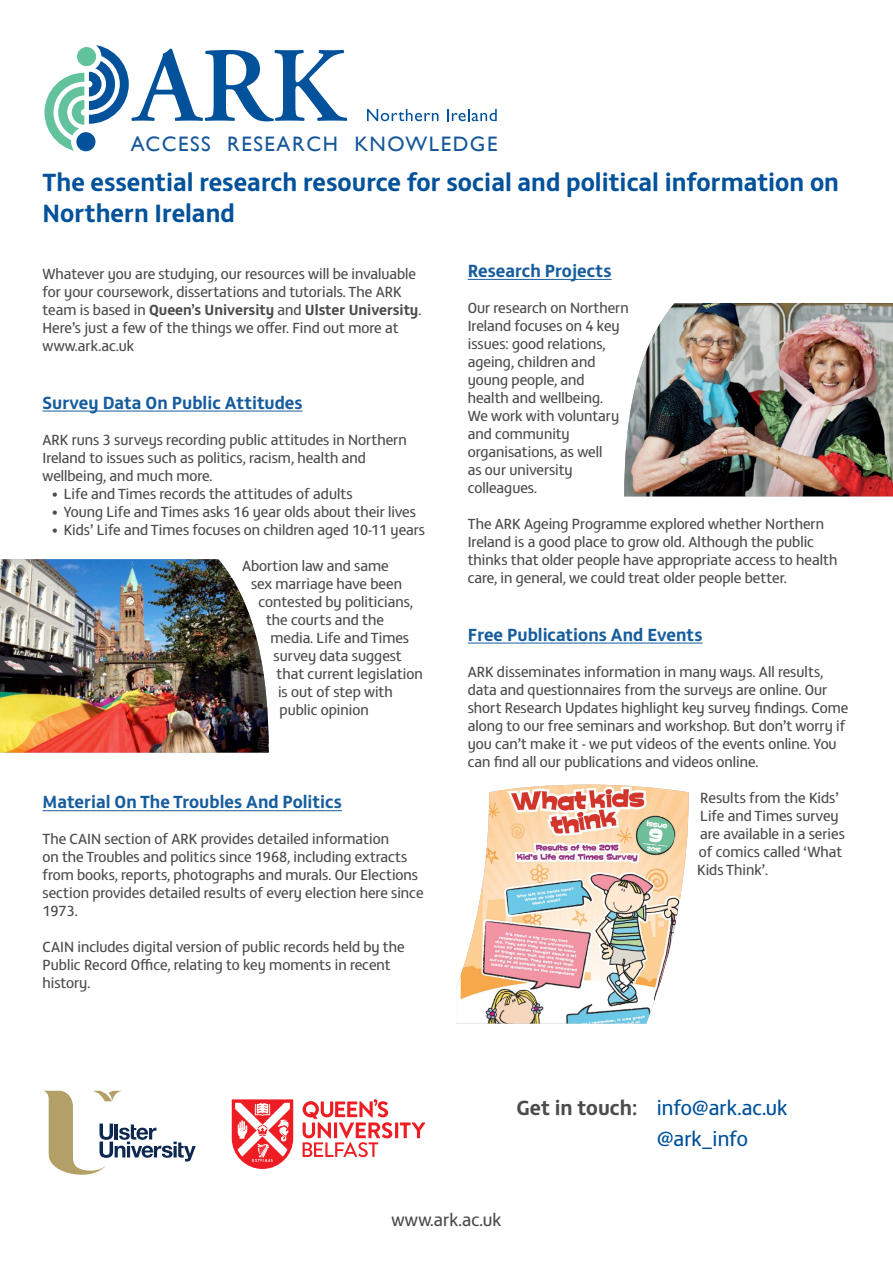
<style>
.page{position:relative;width:893px;height:1263px;background:#fff}
.page>*{position:absolute;margin:0;border:0;box-sizing:border-box;transform-origin:0 0}
.t1{font:700 25.5px/30.6px "FS Matthew";color:#01519b}
.t2{font:21px/31.5px "FS Matthew";color:#01519b}
.t3{font:20.85px "Gill Sans";letter-spacing:.075em;color:#165799}
.t4{font:700 18px "FS Matthew";color:#175d9e}
.t5{font:18px "FS Matthew";color:#4b4c4d}
.t6{font:15px/18px "FS Matthew";color:#4b4c4d}
.s1{font-weight:700}
.s2{font-weight:700;color:#4b4c4d}
</style>
<div class="page">
<svg style="left:44px;top:1091px;width:152px;height:84px"></svg>
<hr style="left:43px;top:411px;width:259px;height:1px;background:#175d9e">
<hr style="left:43px;top:810px;width:299px;height:1px;background:#175d9e">
<hr style="left:468px;top:279px;width:144px;height:1px;background:#175d9e">
<hr style="left:468px;top:643px;width:235px;height:1px;background:#175d9e">
<img style="left:461px;top:784px;width:228px;height:239px">
<img style="left:0;top:559px;width:269px;height:194px">
<img style="left:624px;top:303px;width:269px;height:193px">
<svg style="left:367px;top:109px;width:71px;height:12px"></svg>
<svg style="left:447px;top:109px;width:50px;height:12px"></svg>
<svg style="left:44px;top:45px;width:303px;height:107px"></svg>
<hr style="left:395px;top:1122px;width:3px;height:16px;background:#ee1d23">
<svg style="left:400px;top:1122px;width:25px;height:16px"></svg>
<svg style="left:303px;top:1099px;width:89px;height:58px"></svg>
<svg style="left:232px;top:1099px;width:61px;height:70px"></svg>
<p class="t3" style="left:131px;top:132px;width:368px">ACCESS RESEARCH KNOWLEDGE</p>
<p class="t1" style="left:43px;top:165px;width:798px">The essential research resource for social and political information on<br>Northern Ireland</p>
<p class="t6" style="left:43px;top:264px;width:380px">Whatever you are studying, our resources will be invaluable for your coursework, dissertations and tutorials. The ARK team is based in <span class="s1">Queen’s University</span> and <span class="s1">Ulster University</span>.<br>Here’s just a few of the things we offer. Find out more at www.ark.ac.uk</p>
<p class="t4" style="left:43px;top:388px;width:261px">Survey Data On Public Attitudes</p>
<p class="t6" style="left:43px;top:429px;width:366px">ARK runs 3 surveys recording public attitudes in Northern<br>Ireland to issues such as politics, racism, health and wellbeing, and much more.</p>
<p class="t6" style="left:51px;top:483px;width:303px">• Life and Times records the attitudes of adults</p>
<p class="t6" style="left:51px;top:501px;width:366px">• Young Life and Times asks 16 year olds about their lives</p>
<p class="t6" style="left:51px;top:519px;width:376px">• Kids’ Life and Times focuses on children aged 10-11 years</p>
<p class="t6" style="left:242px;top:555px;width:148px">Abortion law and same</p>
<p class="t6" style="left:251px;top:573px;width:153px">sex marriage have been</p>
<p class="t6" style="left:259px;top:591px;width:156px">contested by politicians,</p>
<p class="t6" style="left:266px;top:609px;width:120px">the courts and the</p>
<p class="t6" style="left:271px;top:627px;width:140px">media. Life and Times</p>
<p class="t6" style="left:274px;top:645px;width:130px">survey data suggest</p>
<p class="t6" style="left:277px;top:663px;width:148px">that current legislation</p>
<p class="t6" style="left:278px;top:681px;width:116px">is out of step with</p>
<p class="t6" style="left:280px;top:699px;width:91px">public opinion</p>
<p class="t4" style="left:43px;top:788px;width:301px">Material On The Troubles And Politics</p>
<p class="t6" style="left:43px;top:829px;width:383px">The CAIN section of ARK provides detailed information<br>on the Troubles and politics since 1968, including extracts from books, reports, photographs and murals. Our Elections section provides detailed results of every election here since 1973.</p>
<p class="t6" style="left:43px;top:937px;width:364px">CAIN includes digital version of public records held by the<br>Public Record Office, relating to key moments in recent history.</p>
<p class="t4" style="left:468px;top:256px;width:145px">Research Projects</p>
<p class="t6" style="left:468px;top:298px;width:162px">Our research on Northern<br>Ireland focuses on 4 key issues: good relations, ageing, children and young people, and health and wellbeing.<br>We work with voluntary and community organisations, as well<br>as our university colleagues.</p>
<p class="t6" style="left:468px;top:514px;width:371px">The ARK Ageing Programme explored whether Northern Ireland is a good place to grow old. Although the public thinks that older people have appropriate access to health care, in general, we could treat older people better.</p>
<p class="t4" style="left:468px;top:620px;width:236px">Free Publications And Events</p>
<p class="t6" style="left:468px;top:661px;width:382px">ARK disseminates information in many ways. All results, data and questionnaires from the surveys are online. Our short Research Updates highlight key survey findings. Come along to our free seminars and workshop. But don’t worry if you can’t make it - we put videos of the events online. You can find all our publications and videos online.</p>
<p class="t6" style="left:697px;top:787px;width:149px">Results from the Kids’<br>Life and Times survey are available in a series of comics called ‘What<br>Kids Think’.</p>
<p class="t2" style="left:657px;top:1090px;width:132px;text-indent:-140px"><span class="s2">Get in touch:</span> info@ark.ac.uk @ark_info</p>
<p class="t5" style="left:391px;top:1207px;width:112px">www.ark.ac.uk</p>
</div>
